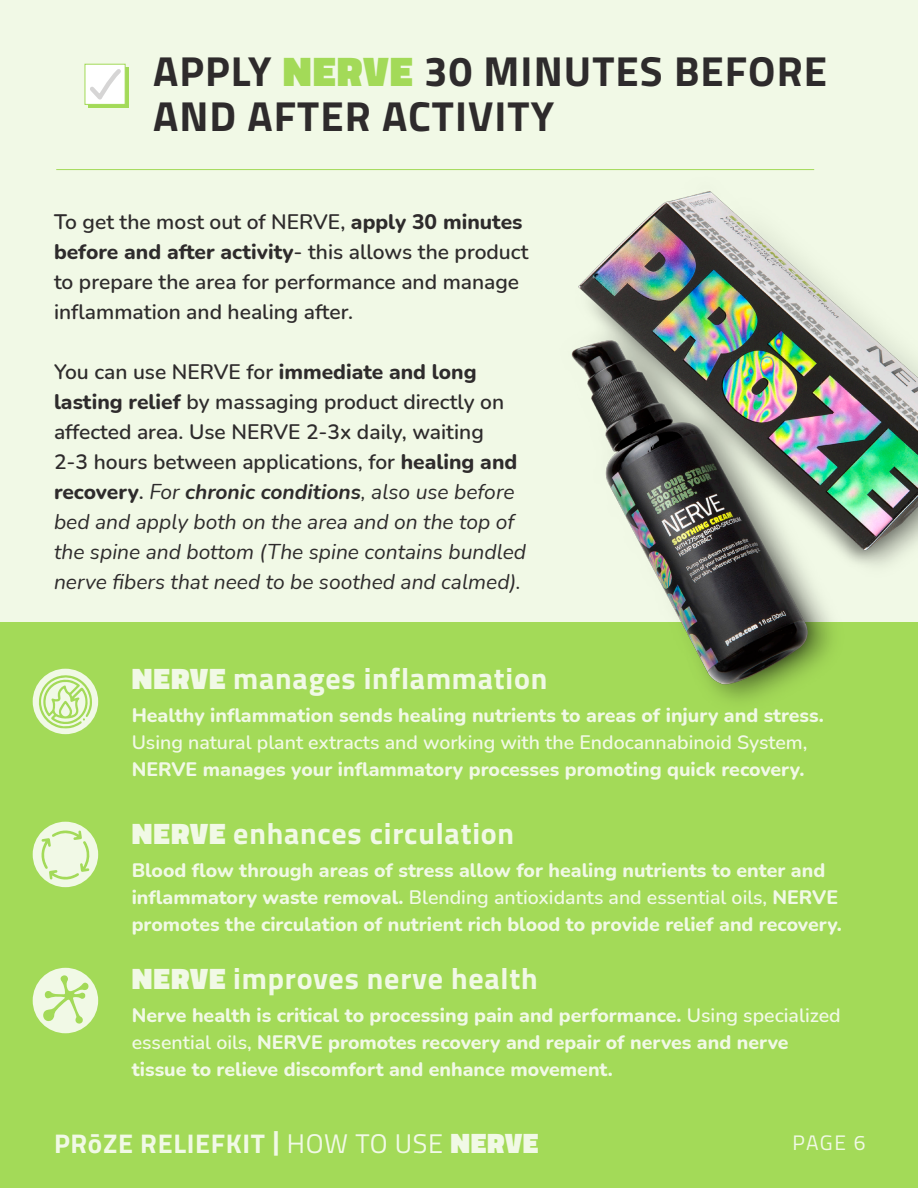
<style>
.page{position:relative;width:918px;height:1188px;background:#f1f9e6}
.page>*{position:absolute;margin:0;border:0;box-sizing:border-box;transform-origin:0 0}
.Copy_Style{font:700 42px/45px "Titillium";letter-spacing:.025em;color:#2e2b2c}
.Copy_Style-2{font:700 30px "Titillium";letter-spacing:.025em;color:#f1f9e6}
.t1{font:700 27px "Titillium";letter-spacing:.025em;color:#f1f9e6}
.Copy_Style-3{font:italic 21px/30px "Nunito";color:#2e2b2c}
.Copy_Style-4{font:600 21px/30px "Nunito";color:#2e2b2c}
.t2{font:21px "Titillium";color:#f1f9e6}
.Copy_Style-5{font:800 19.5px/27px "Nunito";color:#f1f9e6}
.s1{font-weight:900;color:#a3da58}
.s2{font-weight:800}
.s3{font-weight:600;font-style:normal}
.s4{font-weight:800;font-style:normal}
.s5{font-weight:700}
.s6{font-weight:900}
.s7{font-weight:600}
.s8{font-family:"Titillium Web"}
.s9{font-weight:400}
.s10{font-weight:900;font-size:28.5px}
</style>
<div class="page">
<div style="left:0;top:623px;width:918px;height:565px;background:#a3da58"></div>
<div style="left:88px;top:68px;width:41px;height:40px;background:#a3da58"></div>
<div style="left:85px;top:64px;width:41px;height:41px;background:#fff;border:1px solid #a3da58"></div>
<svg style="left:90px;top:69px;width:31px;height:31px"></svg>
<hr style="left:56px;top:169px;width:758px;height:1px;background:#a3da58">
<div style="left:33px;top:669px;width:65px;height:65px;background:#f1f9e6;border-radius:50%"></div>
<div style="left:33px;top:822px;width:65px;height:65px;background:#f1f9e6;border-radius:50%"></div>
<div style="left:33px;top:968px;width:65px;height:65px;background:#f1f9e6;border-radius:50%"></div>
<img style="left:508px;top:169px;width:410px;height:532px">
<svg style="left:43px;top:975px;width:46px;height:49px"></svg>
<svg style="left:37px;top:829px;width:53px;height:56px"></svg>
<svg style="left:38px;top:675px;width:54px;height:54px"></svg>
<p class="Copy_Style" style="left:153px;top:46px;width:676px">APPLY <span class="s1">NERVE</span> 30 MINUTES BEFORE<br>AND AFTER ACTIVITY</p>
<p class="Copy_Style-4" style="left:54px;top:206px;width:476px">To get the most out of NERVE, <span class="s2">apply 30 minutes before and after activity</span>- this allows the product to prepare the area for performance and manage inflammation and healing after.</p>
<p class="Copy_Style-3" style="left:54px;top:356px;width:474px"><span class="s3">You can use NERVE for</span> <span class="s4">immediate and long lasting relief</span> <span class="s3">by massaging product directly on affected area. Use NERVE 2-3x daily, waiting<br>2-3 hours between applications, for</span> <span class="s4">healing and recovery</span><span class="s3">.</span> For <span class="s5">chronic conditions</span>, also use before bed and apply both on the area and on the top of the spine and bottom (The spine contains bundled nerve fibers that need to be soothed and calmed).</p>
<p class="Copy_Style-2" style="left:132px;top:656px;width:417px"><span class="s6">NERVE</span> manages inflammation</p>
<p class="Copy_Style-5" style="left:132px;top:701px;width:694px">Healthy inflammation sends healing nutrients to areas of injury and stress.<br><span class="s7">Using natural plant extracts and working with the Endocannabinoid System,<br></span>NERVE manages your inflammatory processes promoting quick recovery.</p>
<p class="Copy_Style-2" style="left:132px;top:811px;width:384px"><span class="s6">NERVE</span> enhances circulation</p>
<p class="Copy_Style-5" style="left:132px;top:856px;width:712px">Blood flow through areas of stress allow for healing nutrients to enter and inflammatory waste removal. <span class="s7">Blending antioxidants and essential oils,</span> NERVE promotes the circulation of nutrient rich blood to provide relief and recovery.</p>
<p class="Copy_Style-2" style="left:132px;top:956px;width:407px"><span class="s6">NERVE</span> improves nerve health</p>
<p class="Copy_Style-5" style="left:132px;top:1001px;width:711px">Nerve health is critical to processing pain and performance. <span class="s7">Using specialized essential oils,</span> NERVE promotes recovery and repair of nerves and nerve tissue to relieve discomfort and enhance movement.</p>
<p class="t1" style="left:54px;top:1123px;width:486px">PR<span class="s8">ō</span>ZE RELIEFKIT | <span class="s9">HOW TO USE</span> <span class="s10">NERVE</span></p>
<p class="t2" style="left:793px;top:1127px;width:74px">PAGE 6</p>
</div>
